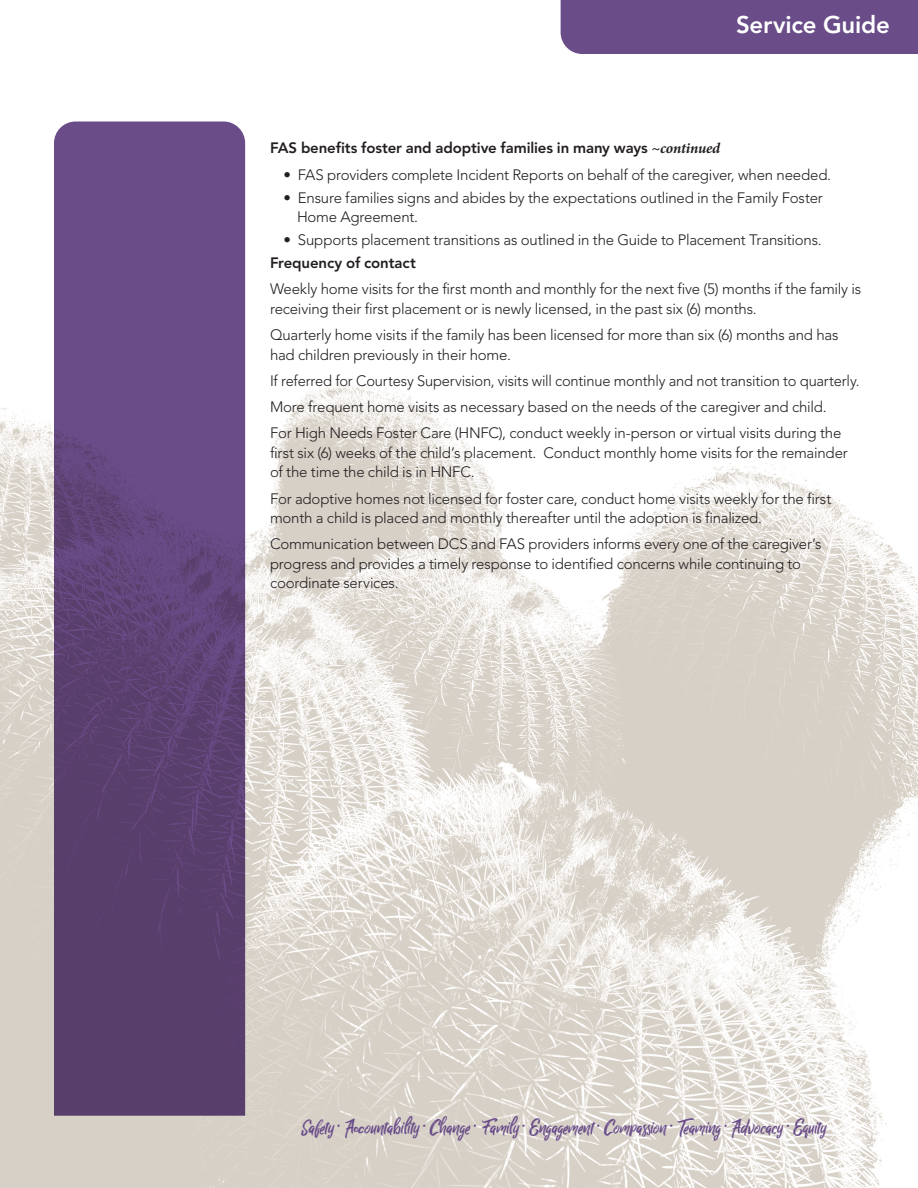
<style>
.page{position:relative;width:918px;height:1188px;background:#fff}
.page>*{position:absolute;margin:0;border:0;box-sizing:border-box;transform-origin:0 0}
.t1{font:800 24px "Avenir";letter-spacing:-.01em;color:#fff}
.t2{font:22.5px "Billy Ohio Dua";color:#694c88}
.t3{font:300 15px/19.5px "Avenir";letter-spacing:-.015em;color:#231f20}
.t4{font:800 15px "Avenir";letter-spacing:-.01em;color:#231f20}
.s1{font-family:"Minion Pro";font-weight:700;font-style:italic}
</style>
<div class="page">
<img style="left:0;top:342px;width:918px;height:846px">
<div style="left:561px;top:0;width:357px;height:54px;background:#694c88"></div>
<svg style="left:54px;top:122px;width:191px;height:994px;background:#604579"></svg>
<h1 class="t1" style="left:736px;top:10px;width:155px">Service Guide</h1>
<p class="t4" style="left:270px;top:139px;width:452px">FAS benefits foster and adoptive families in many ways <span class="s1">~continued</span></p>
<p class="t3" style="left:284px;top:165px;width:549px">• FAS providers complete Incident Reports on behalf of the caregiver, when needed.</p>
<p class="t3" style="left:297px;top:188px;width:527px;text-indent:-14px">• Ensure families signs and abides by the expectations outlined in the Family Foster<br>Home Agreement.</p>
<p class="t3" style="left:284px;top:230px;width:540px">• Supports placement transitions as outlined in the Guide to Placement Transitions.</p>
<p class="t4" style="left:270px;top:254px;width:147px">Frequency of contact</p>
<p class="t3" style="left:270px;top:279px;width:593px">Weekly home visits for the first month and monthly for the next five (5) months if the family is receiving their first placement or is newly licensed, in the past six (6) months.</p>
<p class="t3" style="left:270px;top:325px;width:570px">Quarterly home visits if the family has been licensed for more than six (6) months and has had children previously in their home.</p>
<p class="t3" style="left:270px;top:368px;width:591px;line-height:26.2px">If referred for Courtesy Supervision, visits will continue monthly and not transition to quarterly.<br>More frequent home visits as necessary based on the needs of the caregiver and child.<br>For High Needs Foster Care (HNFC), conduct weekly in-person or virtual visits during the</p>
<p class="t3" style="left:270px;top:443px;width:579px">first six (6) weeks of the child’s placement. Conduct monthly home visits for the remainder of the time the child is in HNFC.</p>
<p class="t3" style="left:270px;top:489px;width:563px">For adoptive homes not licensed for foster care, conduct home visits weekly for the first month a child is placed and monthly thereafter until the adoption is finalized.</p>
<p class="t3" style="left:270px;top:534px;width:553px">Communication between DCS and FAS providers informs every one of the caregiver’s progress and provides a timely response to identified concerns while continuing to coordinate services.</p>
<h2 class="t2" style="left:301px;top:1112px;width:526px">Safety · Accountability · Change · Family · Engagement · Compassion · Teaming · Advocacy · Equity</h2>
</div>
